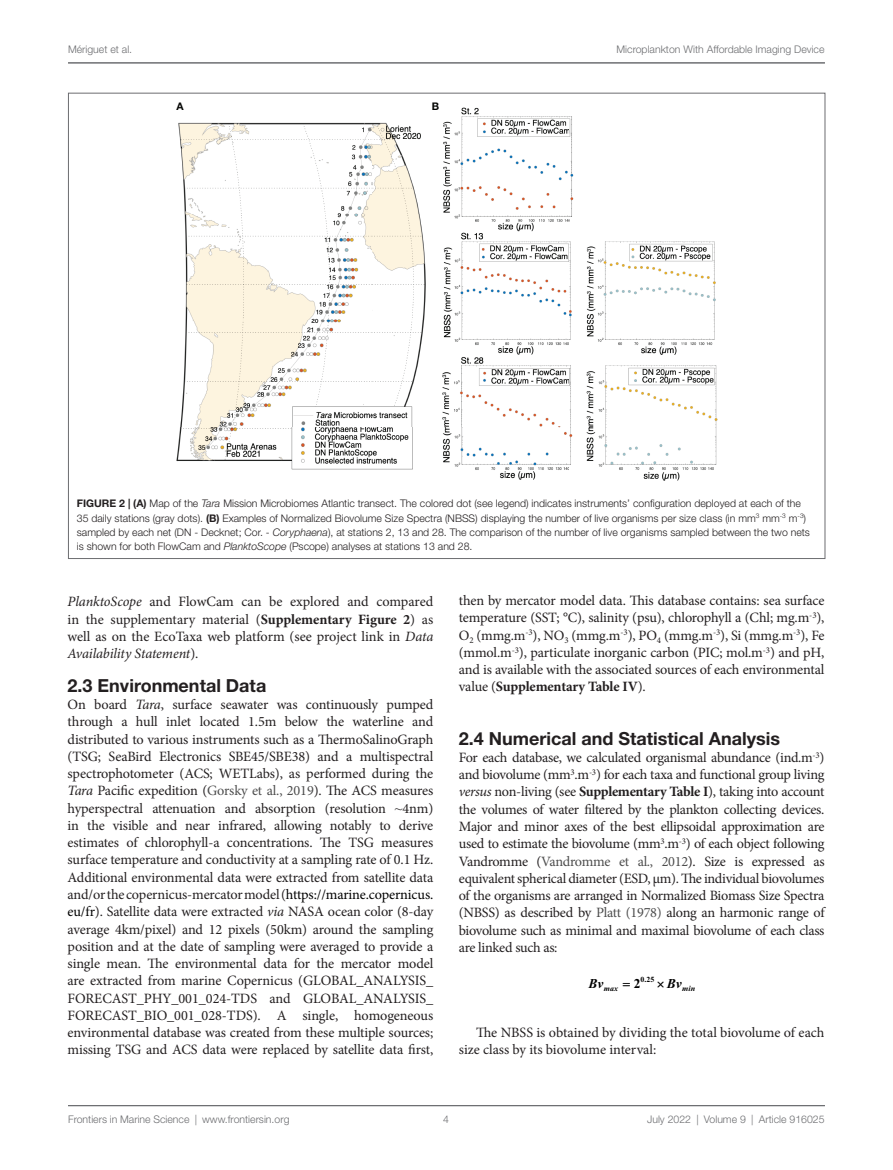
<style>
.page{position:relative;width:893px;height:1170px;background:#fff}
.page>*{position:absolute;margin:0;border:0;box-sizing:border-box;transform-origin:0 0}
.SecHeadB{font:700 18px "Helvetica Neue LT Std";color:#231f20}
.Para{font:14.25px/17.2px "Minion Pro";letter-spacing:-.015em;color:#231f20;text-align:justify}
.ParaIndent{font:14.25px/17.2px "Minion Pro";color:#231f20;text-align:justify}
.t1{font:italic 700 13.5px "Times New Roman";color:#000}
.FigCaption{font:300 10.5px/14.2px "Helvetica Neue LT Std";color:#231f20}
.t2{font:300 10.5px "Helvetica Neue LT Std";color:#6c6d70}
.t3{font:700 10.5px "Helvetica Neue LT Std";color:#040503}
.t4{font:italic 700 7.8px "Times New Roman";letter-spacing:.015em;color:#000}
.t5{font:700 7.8px "Times New Roman";color:#000}
.s1{font-weight:700}
.s2{font-style:italic}
.s3{color:#4d4d4d}
.s4{font-family:"Times New Roman"}
.s5{color:#000}
.s6{font-size:13.5px}
</style>
<div class="page">
<hr style="left:68px;top:63px;width:757px;height:1px;background:#6c6d70">
<hr style="left:68px;top:1105px;width:757px;height:1px;background:#6c6d70">
<img style="left:176px;top:108px;width:541px;height:372px">
<p class="t2" style="left:68px;top:43px;width:66px">Mériguet et al.</p>
<p class="t2" style="left:617px;top:43px;width:209px">Microplankton With Affordable Imaging Device</p>
<p class="t3" style="left:176px;top:100px;width:9px">A</p>
<p class="t3" style="left:432px;top:100px;width:9px">B</p>
<p class="FigCaption" style="left:77px;top:496px;width:735px"><span class="s1">FIGURE 2 | (A)</span> Map of the <span class="s2">Tara</span> Mission Microbiomes Atlantic transect. The colored dot (see legend) indicates instruments’ configuration deployed at each of the 35 daily stations (gray dots). <span class="s1">(B)</span> Examples of Normalized Biovolume Size Spectra (NBSS) displaying the number of live organisms per size class (in mm<sup>3</sup> mm<sup>-3</sup> m<sup>-3</sup>) sampled by each net (DN - Decknet; Cor. - <span class="s2">Coryphaena</span>), at stations 2, 13 and 28. The comparison of the number of live organisms sampled between the two nets is shown for both FlowCam and <span class="s2">PlanktoScope</span> (Pscope) analyses at stations 13 and 28.</p>
<p class="ParaIndent" style="left:68px;top:593px;width:367px"><span class="s2">PlanktoScope</span> and FlowCam can be explored and compared in the supplementary material (<span class="s1">Supplementary Figure 2</span>) as well as on the EcoTaxa web platform (see project link in <span class="s2">Data Availability Statement</span>).</p>
<p class="SecHeadB" style="left:68px;top:674px;width:200px">2.3 Environmental Data</p>
<p class="Para" style="left:68px;top:696px;width:367px">On board <span class="s2">Tara</span>, surface seawater was continuously pumped through a hull inlet located 1.5m below the waterline and distributed to various instruments such as a ThermoSalinoGraph (TSG; SeaBird Electronics SBE45/SBE38) and a multispectral spectrophotometer (ACS; WETLabs), as performed during the <span class="s2">Tara</span> Pacific expedition (<span class="s3">Gorsky et al., 2019</span>). The ACS measures hyperspectral attenuation and absorption (resolution <span class="s4">~</span>4nm) in the visible and near infrared, allowing notably to derive estimates of chlorophyll-a concentrations. The TSG measures surface temperature and conductivity at a sampling rate of 0.1 Hz.<br>Additional environmental data were extracted from satellite data and/or the copernicus-mercator model (<span class="s5">https://marine.copernicus. eu/fr</span>). Satellite data were extracted <span class="s2">via</span> NASA ocean color (8-day average 4km/pixel) and 12 pixels (50km) around the sampling position and at the date of sampling were averaged to provide a single mean. The environmental data for the mercator model are extracted from marine Copernicus (GLOBAL_ANALYSIS_ FORECAST_PHY_001_024-TDS and GLOBAL_ANALYSIS_ FORECAST_BIO_001_028-TDS). A single, homogeneous environmental database was created from these multiple sources; missing TSG and ACS data were replaced by satellite data first,</p>
<p class="Para" style="left:459px;top:592px;width:367px">then by mercator model data. This database contains: sea surface temperature (SST; °C), salinity (psu), chlorophyll a (Chl; mg.m<sup>-3</sup>), O<sub>2</sub> (mmg.m<sup>-3</sup>), NO<sub>3</sub> (mmg.m<sup>-3</sup>), PO<sub>4</sub> (mmg.m<sup>-3</sup>), Si (mmg.m<sup>-3</sup>), Fe (mmol.m<sup>-3</sup>), particulate inorganic carbon (PIC; mol.m<sup>-3</sup>) and pH, and is available with the associated sources of each environmental value (<span class="s1">Supplementary Table IV</span>).</p>
<p class="SecHeadB" style="left:459px;top:727px;width:323px">2.4 Numerical and Statistical Analysis</p>
<p class="Para" style="left:459px;top:748px;width:367px">For each database, we calculated organismal abundance (ind.m<sup>-3</sup>) and biovolume (mm<sup>3</sup>.m<sup>-3</sup>) for each taxa and functional group living <span class="s2">versus</span> non-living (see <span class="s1">Supplementary Table I</span>), taking into account the volumes of water filtered by the plankton collecting devices.<br>Major and minor axes of the best ellipsoidal approximation are used to estimate the biovolume (mm<sup>3</sup>.m<sup>-3</sup>) of each object following Vandromme (<span class="s3">Vandromme et al., 2012</span>). Size is expressed as equivalent spherical diameter (ESD, μm). The individual biovolumes of the organisms are arranged in Normalized Biomass Size Spectra (NBSS) as described by <span class="s3">Platt (1978)</span> along an harmonic range of biovolume such as minimal and maximal biovolume of each class are linked such as:</p>
<p class="t1" style="left:588px;top:973px;width:17px">Bv</p>
<p class="t1" style="left:667px;top:973px;width:17px">Bv</p>
<p class="t4" style="left:604px;top:983px;width:16px">max</p>
<p class="t4" style="left:682px;top:983px;width:14px">min</p>
<p class="t5" style="left:634px;top:973px;width:22px"><span class="s6">2</span>02. 5</p>
<p class="ParaIndent" style="left:459px;top:1023px;width:367px;text-indent:17px">The NBSS is obtained by dividing the total biovolume of each size class by its biovolume interval:</p>
<p class="t2" style="left:68px;top:1112px;width:223px">Frontiers in Marine Science | www.frontiersin.org</p>
<p class="t2" style="left:443px;top:1112px;width:7px">4</p>
<p class="t2" style="left:647px;top:1112px;width:179px">July 2022 | Volume 9 | Article 916025</p>
</div>
